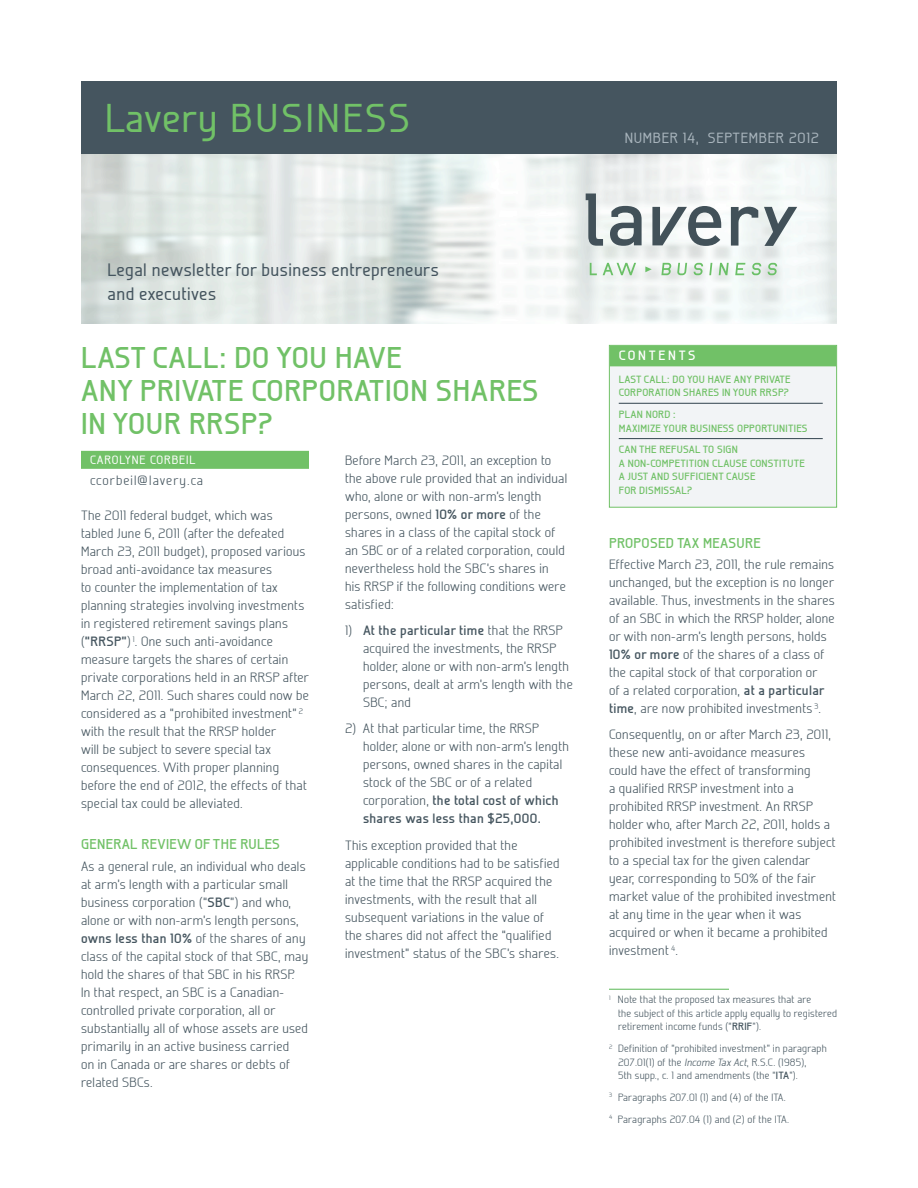
<style>
.page{position:relative;width:918px;height:1188px;background:#fff}
.page>*{position:absolute;margin:0;border:0;box-sizing:border-box;transform-origin:0 0}
.t1{font:500 40.2px "Galette";letter-spacing:.055em;color:#71c167}
.Titre_1{font:700 30px/33px "Galette";letter-spacing:.025em;color:#71c167}
.t2{font:500 18px/24px "Galette";letter-spacing:.025em;color:#45555f}
.t3{font:500 14.7px "Galette";letter-spacing:.05em;color:#a8b4bc}
.Titre_2{font:700 14.25px "Galette";letter-spacing:.025em;color:#71c167}
.Texte{font:300 13.5px/18px "Galette";letter-spacing:.025em;color:#45555f}
.Texte_indenté_1{font:300 13.5px/18px "Galette";letter-spacing:.025em;color:#45555f}
.Texte-2{font:300 13.5px "Galette";letter-spacing:.075em;color:#45555f}
.Texte-3{font:700 13.5px "Galette";letter-spacing:.2em;color:#fff}
.Auteur{font:500 12px "Galette";letter-spacing:.075em;color:#fff}
.Note_de_bas_de_page{font:300 10.5px/13.5px "Galette";letter-spacing:.025em;color:#45555f}
.Sommaire_contenu{font:700 10.5px/13.5px "Galette";letter-spacing:.025em;color:#71c167}
.s1{font-weight:700}
.s2{font-style:italic}
</style>
<div class="page">
<img style="left:81px;top:153px;width:756px;height:171px">
<svg style="left:610px;top:206px;width:32px;height:40px"></svg>
<svg style="left:586px;top:193px;width:17px;height:53px"></svg>
<svg style="left:652px;top:206px;width:69px;height:40px"></svg>
<svg style="left:731px;top:207px;width:27px;height:39px"></svg>
<svg style="left:764px;top:207px;width:33px;height:39px"></svg>
<svg style="left:590px;top:263px;width:7px;height:12px"></svg>
<svg style="left:603px;top:263px;width:33px;height:12px"></svg>
<svg style="left:661px;top:263px;width:10px;height:12px"></svg>
<svg style="left:677px;top:263px;width:10px;height:12px"></svg>
<svg style="left:694px;top:263px;width:9px;height:12px"></svg>
<svg style="left:709px;top:263px;width:3px;height:12px"></svg>
<svg style="left:719px;top:263px;width:10px;height:12px"></svg>
<svg style="left:735px;top:263px;width:10px;height:12px"></svg>
<svg style="left:752px;top:263px;width:9px;height:12px"></svg>
<svg style="left:768px;top:263px;width:9px;height:12px"></svg>
<svg style="left:645px;top:266px;width:7px;height:6px"></svg>
<div style="left:81px;top:81px;width:756px;height:72px;background:#45555f"></div>
<div style="left:609px;top:345px;width:228px;height:162px;background:#f2f4f6"></div>
<div style="left:610px;top:346px;width:226px;height:20px;background:#71c167"></div>
<hr style="left:619px;top:403px;width:204px;height:1px;background:#45555f">
<hr style="left:619px;top:438px;width:204px;height:1px;background:#45555f">
<div style="left:609px;top:345px;width:228px;height:163px;border:1px solid #71c167"></div>
<div style="left:81px;top:451px;width:228px;height:18px;background:#71c167"></div>
<hr style="left:609px;top:989px;width:120px;height:1px;background:#6bc067">
<p class="t1" style="left:105px;top:93px;width:306px">Lavery BUSINESS</p>
<p class="t3" style="left:625px;top:129px;width:196px">NUMBER 14, SEPTEMBER 2012</p>
<p class="t2" style="left:108px;top:257px;width:333px">Legal newsletter for business entrepreneurs and executives</p>
<p class="Titre_1" style="left:81px;top:341px;width:459px">LAST CALL: DO YOU HAVE<br>ANY PRIVATE CORPORATION SHARES<br>IN YOUR RRSP?</p>
<p class="Auteur" style="left:90px;top:453px;width:107px">CAROLYNE CORBEIL</p>
<p class="Texte-2" style="left:90px;top:472px;width:115px">ccorbeil@lavery.ca</p>
<p class="Texte" style="left:81px;top:507px;width:230px">The 2011 federal budget, which was<br>tabled June 6, 2011 (after the defeated March 23, 2011 budget), proposed various broad anti-avoidance tax measures<br>to counter the implementation of tax planning strategies involving investments in registered retirement savings plans (<span class="s1">“RRSP”</span>) <sup>1</sup>. One such anti-avoidance measure targets the shares of certain private corporations held in an RRSP after March 22, 2011. Such shares could now be considered as a “prohibited investment” <sup>2 </sup>with the result that the RRSP holder<br>will be subject to severe special tax consequences. With proper planning before the end of 2012, the effects of that special tax could be alleviated.</p>
<p class="Titre_2" style="left:81px;top:835px;width:200px">GENERAL REVIEW OF THE RULES</p>
<p class="Texte" style="left:81px;top:857px;width:229px">As a general rule, an individual who deals at arm’s length with a particular small business corporation (“<span class="s1">SBC</span>”) and who, alone or with non-arm’s length persons, <span class="s1">owns less than 10%</span> of the shares of any class of the capital stock of that SBC, may hold the shares of that SBC in his RRSP.<br>In that respect, an SBC is a Canadian&shy;controlled private corporation, all or substantially all of whose assets are used primarily in an active business carried<br>on in Canada or are shares or debts of related SBCs.</p>
<p class="Texte" style="left:345px;top:451px;width:224px">Before March 23, 2011, an exception to the above rule provided that an individual who, alone or with non-arm’s length persons, owned <span class="s1">10% or more</span> of the shares in a class of the capital stock of an SBC or of a related corporation, could nevertheless hold the SBC’s shares in his RRSP if the following conditions were satisfied:</p>
<p class="Texte_indenté_1" style="left:363px;top:621px;width:211px;text-indent:-18px">1) <span class="s1">At the particular time</span> that the RRSP acquired the investments, the RRSP holder, alone or with non-arm’s length persons, dealt at arm’s length with the<br>SBC; and</p>
<p class="Texte_indenté_1" style="left:363px;top:719px;width:207px;text-indent:-18px">2) At that particular time, the RRSP holder, alone or with non-arm’s length persons, owned shares in the capital stock of the SBC or of a related corporation, <span class="s1">the total cost of which shares was less than $25,000.</span></p>
<p class="Texte" style="left:345px;top:836px;width:216px">This exception provided that the applicable conditions had to be satisfied at the time that the RRSP acquired the investments, with the result that all subsequent variations in the value of the shares did not affect the “qualified investment” status of the SBC’s shares.</p>
<p class="Texte-3" style="left:619px;top:347px;width:78px">CONTENTS</p>
<p class="Sommaire_contenu" style="left:619px;top:372px;width:173px">LAST CALL: DO YOU HAVE ANY PRIVATE<br>CORPORATION SHARES IN YOUR RRSP?</p>
<p class="Sommaire_contenu" style="left:619px;top:407px;width:190px">PLAN NORD :<br>MAXIMIZE YOUR BUSINESS OPPORTUNITIES</p>
<p class="Sommaire_contenu" style="left:619px;top:443px;width:188px">CAN THE REFUSAL TO SIGN<br>A NON-COMPETITION CLAUSE CONSTITUTE<br>A JUST AND SUFFICIENT CAUSE<br>FOR DISMISSAL?</p>
<p class="Titre_2" style="left:609px;top:534px;width:153px">PROPOSED TAX MEASURE</p>
<p class="Texte" style="left:609px;top:555px;width:227px">Effective March 23, 2011, the rule remains unchanged, but the exception is no longer available. Thus, investments in the shares of an SBC in which the RRSP holder, alone or with non-arm’s length persons, holds <span class="s1">10% or more</span> of the shares of a class of the capital stock of that corporation or<br>of a related corporation, <span class="s1">at a particular time</span>, are now prohibited investments <sup>3</sup>.</p>
<p class="Texte" style="left:609px;top:725px;width:229px">Consequently, on or after March 23, 2011, these new anti-avoidance measures could have the effect of transforming<br>a qualified RRSP investment into a prohibited RRSP investment. An RRSP holder who, after March 22, 2011, holds a prohibited investment is therefore subject to a special tax for the given calendar year, corresponding to 50% of the fair market value of the prohibited investment at any time in the year when it was acquired or when it became a prohibited investment <sup>4</sup>.</p>
<p class="Note_de_bas_de_page" style="left:618px;top:993px;width:221px;text-indent:-9px"><sup>1</sup> Note that the proposed tax measures that are<br>the subject of this article apply equally to registered retirement income funds (“<span class="s1">RRIF</span>”).</p>
<p class="Note_de_bas_de_page" style="left:618px;top:1042px;width:210px;text-indent:-9px"><sup>2</sup> Definition of “prohibited investment” in paragraph<br>207.01(1) of the <span class="s2">Income Tax Act</span>, R.S.C. (1985),<br>5th supp., c. 1 and amendments (the “<span class="s1">ITA</span>”).</p>
<p class="Note_de_bas_de_page" style="left:609px;top:1090px;width:178px"><sup>3</sup> Paragraphs 207.01 (1) and (4) of the ITA.</p>
<p class="Note_de_bas_de_page" style="left:609px;top:1112px;width:182px"><sup>4</sup> Paragraphs 207.04 (1) and (2) of the ITA.</p>
</div>
